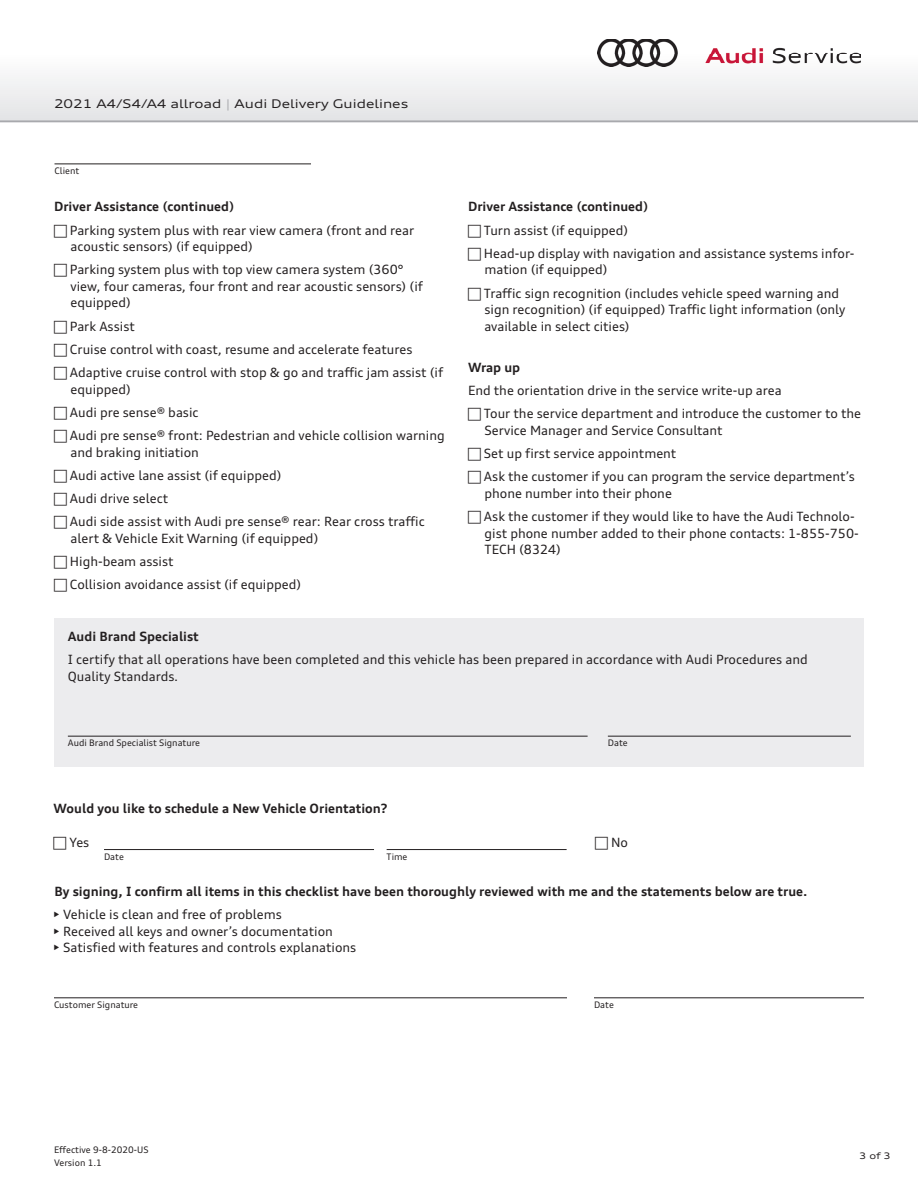
<style>
.page{position:relative;width:918px;height:1188px;background:#fff}
.page>*{position:absolute;margin:0;border:0;box-sizing:border-box;transform-origin:0 0}
.t1{font:12.75px/23.2px "Audi Type";color:#231f20}
.t2{font:700 12.75px "Audi Type";color:#231f20}
.t3{font:expanded 12px "Audi Type";color:#231f20}
.t4{font:9px/13.5px "Audi Type";color:#231f20}
.t5{font:expanded 9px "Audi Type";color:#231f20}
.s1{color:#a8a9ad}
</style>
<div class="page">
<svg style="left:0;top:77px;width:918px;height:44px"></svg>
<hr style="left:0;top:121px;width:918px;height:1px;background:#a8a9ad">
<hr style="left:55px;top:164px;width:256px;height:1px;background:#231f20">
<img style="left:597px;top:39px;width:264px;height:28px">
<hr style="left:54px;top:997px;width:513px;height:1px;background:#231f20">
<hr style="left:594px;top:997px;width:270px;height:1px;background:#231f20">
<div style="left:54px;top:618px;width:810px;height:148px;background:#ececee"></div>
<hr style="left:68px;top:736px;width:520px;height:1px;background:#231f20">
<hr style="left:608px;top:736px;width:243px;height:1px;background:#231f20">
<hr style="left:104px;top:849px;width:270px;height:1px;background:#231f20">
<hr style="left:387px;top:849px;width:180px;height:1px;background:#231f20">
<p class="t3" style="left:54px;top:96px;width:356px">2021 A4/S4/A4 allroad <span class="s1">|</span> Audi Delivery Guidelines</p>
<p class="t4" style="left:55px;top:164px;width:26px">Client</p>
<p class="t2" style="left:54px;top:199px;width:182px">Driver Assistance (continued)</p>
<p class="t1" style="left:70px;top:222px;width:346px;line-height:16.5px">Parking system plus with rear view camera (front and rear acoustic sensors) (if equipped)</p>
<p class="t1" style="left:70px;top:261px;width:354px;line-height:16.5px">Parking system plus with top view camera system (360° view, four cameras, four front and rear acoustic sensors) (if equipped)</p>
<p class="t1" style="left:70px;top:314px;width:375px">Park Assist<br>Cruise control with coast, resume and accelerate features<br>Adaptive cruise control with stop &amp; go and traffic jam assist (if</p>
<p class="t1" style="left:70px;top:377px;width:376px">equipped)<br>Audi pre sense® basic<br>Audi pre sense® front: Pedestrian and vehicle collision warning</p>
<p class="t1" style="left:70px;top:440px;width:356px">and braking initiation<br>Audi active lane assist (if equipped)<br>Audi drive select<br>Audi side assist with Audi pre sense® rear: Rear cross traffic</p>
<p class="t1" style="left:70px;top:526px;width:250px">alert &amp; Vehicle Exit Warning (if equipped)<br>High-beam assist<br>Collision avoidance assist (if equipped)</p>
<p class="t2" style="left:468px;top:199px;width:182px">Driver Assistance (continued)</p>
<p class="t1" style="left:484px;top:218px;width:372px">Turn assist (if equipped)<br>Head-up display with navigation and assistance systems infor-</p>
<p class="t1" style="left:484px;top:258px;width:357px">mation (if equipped)<br>Traffic sign recognition (includes vehicle speed warning and</p>
<p class="t1" style="left:485px;top:301px;width:362px;line-height:16.5px">sign recognition) (if equipped) Traffic light information (only available in select cities)</p>
<p class="t2" style="left:468px;top:359px;width:54px">Wrap up</p>
<p class="t1" style="left:484px;top:379px;width:379px;text-indent:-16px">End the orientation drive in the service write-up area<br>Tour the service department and introduce the customer to the</p>
<p class="t1" style="left:484px;top:419px;width:373px">Service Manager and Service Consultant<br>Set up first service appointment<br>Ask the customer if you can program the service department’s</p>
<p class="t1" style="left:484px;top:482px;width:372px">phone number into their phone<br>Ask the customer if they would like to have the Audi Technolo-</p>
<p class="t1" style="left:485px;top:525px;width:376px;line-height:16.5px">gist phone number added to their phone contacts: 1-855-750-<br>TECH (8324)</p>
<p class="t2" style="left:68px;top:628px;width:133px">Audi Brand Specialist</p>
<p class="t1" style="left:68px;top:651px;width:741px;line-height:16.5px">I certify that all operations have been completed and this vehicle has been prepared in accordance with Audi Procedures and<br>Quality Standards.</p>
<p class="t4" style="left:68px;top:736px;width:134px">Audi Brand Specialist Signature</p>
<p class="t4" style="left:608px;top:736px;width:21px">Date</p>
<p class="t2" style="left:54px;top:800px;width:336px">Would you like to schedule a New Vehicle Orientation?</p>
<p class="t1" style="left:70px;top:831px;width:21px">Yes</p>
<p class="t1" style="left:611px;top:831px;width:18px">No</p>
<p class="t4" style="left:104px;top:850px;width:21px">Date</p>
<p class="t4" style="left:387px;top:850px;width:22px">Time</p>
<p class="t2" style="left:54px;top:883px;width:755px">By signing, I confirm all items in this checklist have been thoroughly reviewed with me and the statements below are true.</p>
<p class="t1" style="left:53px;top:903px;width:231px">• Vehicle is clean and free of problems</p>
<p class="t1" style="left:53px;top:919px;width:282px">• Received all keys and owner’s documentation</p>
<p class="t1" style="left:53px;top:936px;width:305px">• Satisfied with features and controls explanations</p>
<p class="t4" style="left:54px;top:998px;width:86px">Customer Signature</p>
<p class="t4" style="left:594px;top:998px;width:21px">Date</p>
<p class="t4" style="left:54px;top:1143px;width:96px">Effective 9-8-2020-US<br>Version 1.1</p>
<p class="t5" style="left:859px;top:1149px;width:33px">3 of 3</p>
</div>
